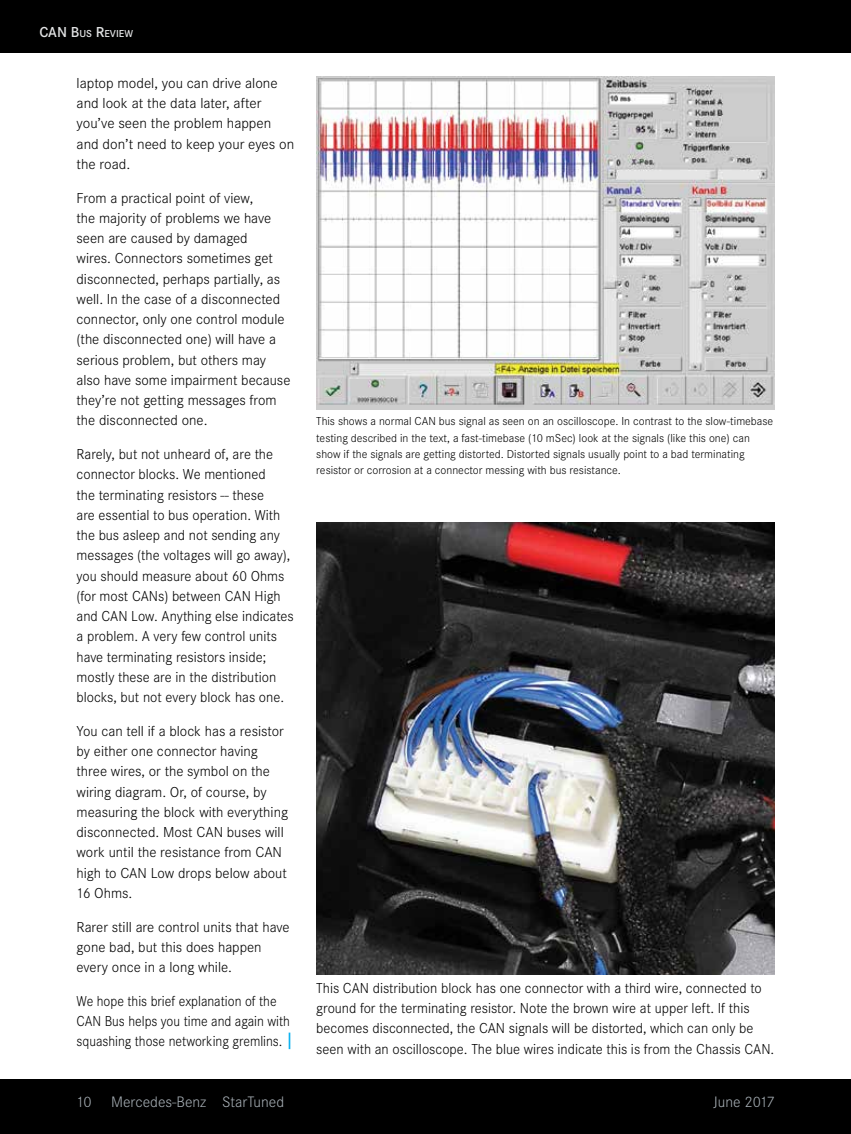
<style>
.page{position:relative;width:851px;height:1134px;background:#fff}
.page>*{position:absolute;margin:0;border:0;box-sizing:border-box;transform-origin:0 0}
.t1{font:300 15.75px "Corporate S";color:#a7afb5}
.t2{font:300 15px/20.2px "Corporate S";color:#000}
.t3{font:300 15px/20.2px "Corporate S";color:#000;scale:.93 1}
.t4{font:300 12px/16.2px "Corporate S";color:#000}
.t5{font:600 10.5px "Corporate S";color:#e2e3e4}
.s1{font-size:15px}
.s2{font-weight:600;font-size:16.5px;color:#00aeef}
</style>
<div class="page">
<div style="left:0;top:0;width:850px;height:53px;background:#000"></div>
<div style="left:0;top:1079px;width:850px;height:55px;background:#000"></div>
<img style="left:316px;top:523px;width:458px;height:452px">
<img style="left:316px;top:77px;width:458px;height:333px">
<p class="t5" style="left:39px;top:28px;width:95px"><span class="s1">CAN B</span>US <span class="s1">R</span>EVIEW</p>
<p class="t2" style="left:77px;top:73px;width:219px">laptop model, you can drive alone and look at the data later, after you’ve seen the problem happen and don’t need to keep your eyes on the road.</p>
<p class="t2" style="left:77px;top:188px;width:215px">From a practical point of view,<br>the majority of problems we have seen are caused by damaged<br>wires. Connectors sometimes get disconnected, perhaps partially, as well. In the case of a disconnected connector, only one control module (the disconnected one) will have a serious problem, but others may also have some impairment because they’re not getting messages from the disconnected one.</p>
<p class="t2" style="left:77px;top:444px;width:219px">Rarely, but not unheard of, are the connector blocks. We mentioned<br>the terminating resistors -- these<br>are essential to bus operation. With the bus asleep and not sending any messages (the voltages will go away), you should measure about 60 Ohms (for most CANs) between CAN High and CAN Low. Anything else indicates a problem. A very few control units have terminating resistors inside; mostly these are in the distribution blocks, but not every block has one.</p>
<p class="t2" style="left:77px;top:721px;width:213px">You can tell if a block has a resistor by either one connector having three wires, or the symbol on the wiring diagram. Or, of course, by measuring the block with everything disconnected. Most CAN buses will work until the resistance from CAN high to CAN Low drops below about<br>16 Ohms.</p>
<p class="t2" style="left:77px;top:917px;width:214px">Rarer still are control units that have gone bad, but this does happen every once in a long while.</p>
<p class="t3" style="left:77px;top:991px;width:235px">We hope this brief explanation of the<br>CAN Bus helps you time and again with squashing those networking gremlins. <span class="s2">|</span></p>
<p class="t1" style="left:77px;top:1093px;width:209px">10 Mercedes-Benz StarTuned</p>
<p class="t4" style="left:316px;top:414px;width:458px">This shows a normal CAN bus signal as seen on an oscilloscope. In contrast to the slow-timebase testing described in the text, a fast-timebase (10 mSec) look at the signals (like this one) can show if the signals are getting distorted. Distorted signals usually point to a bad terminating resistor or corrosion at a connector messing with bus resistance.</p>
<p class="t2" style="left:316px;top:978px;width:459px">This CAN distribution block has one connector with a third wire, connected to ground for the terminating resistor. Note the brown wire at upper left. If this becomes disconnected, the CAN signals will be distorted, which can only be seen with an oscilloscope. The blue wires indicate this is from the Chassis CAN.</p>
<p class="t1" style="left:713px;top:1093px;width:62px">June 2017</p>
</div>
